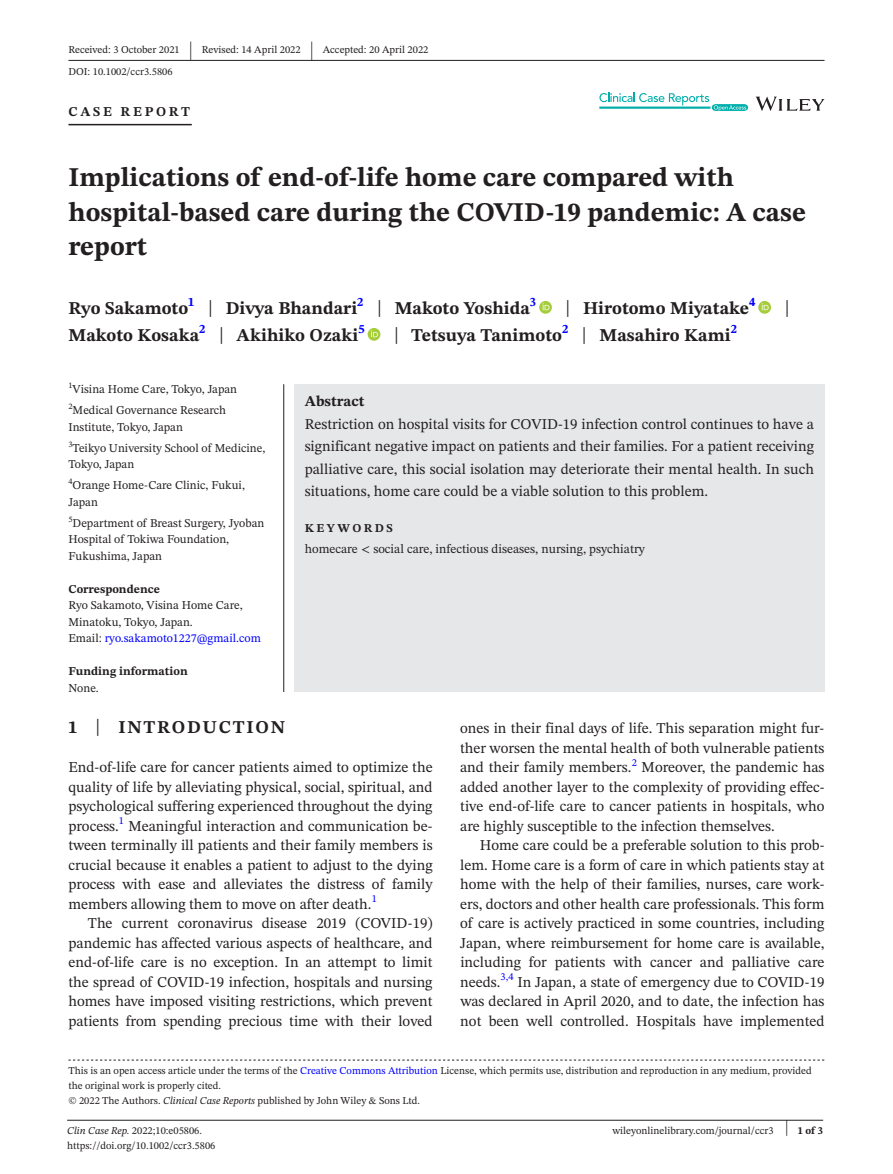
<style>
.page{position:relative;width:893px;height:1174px;background:#fff}
.page>*{position:absolute;margin:0;border:0;box-sizing:border-box;transform-origin:0 0}
.t1{font:700 27px/34.5px "STIX Two Text";color:#231f20}
.t2{font:25.65px "STIX Two Text";color:#231f20;scale:.49 1}
.t3{font:23.4px "STIX Two Text";color:#231f20;scale:.77 1}
.t4{font:700 18px "STIX Two Text";color:#231f20}
.t5{font:700 18px "STIX Two Text";letter-spacing:.1em;color:#231f20}
.t6{font:15px/19.5px "STIX Two Text";color:#231f20;text-align:justify}
.t7{font:700 15px "STIX Two Text";color:#231f20}
.t8{font:700 13.5px "STIX Two Text";letter-spacing:.2em;color:#231f20}
.t9{font:12.75px "STIX Two Text";color:#231f20}
.t10{font:12px/21px "STIX Two Text";color:#231f20}
.t11{font:700 12px "STIX Two Text";color:#231f20}
.t12{font:700 12px "STIX Two Text";letter-spacing:.2em;color:#231f20}
.t13{font:10.5px/15px "STIX Two Text";color:#231f20}
.t14{font:10.5px "STIX Two Text";color:#00f}
.t15{font:700 10.5px "STIX Two Text";color:#231f20}
.s1{font-weight:400;font-size:23.4px}
.s2{color:#00f}
.s3{font-weight:400;font-size:23.7px}
.s4{font-style:italic}
.s5{font-weight:400;font-size:22.2px}
</style>
<div class="page">
<hr style="left:67px;top:1119px;width:756px;height:1px;background:#231f20">
<svg style="left:756px;top:97px;width:68px;height:14px"></svg>
<svg style="left:599px;top:93px;width:149px;height:18px"></svg>
<hr style="left:68px;top:60px;width:756px;height:1px;background:#231f20">
<hr style="left:68px;top:124px;width:124px;height:1px;background:#231f20">
<svg style="left:539px;top:301px;width:13px;height:13px"></svg>
<svg style="left:543px;top:303px;width:6px;height:7px"></svg>
<svg style="left:758px;top:301px;width:13px;height:13px"></svg>
<svg style="left:762px;top:303px;width:7px;height:7px"></svg>
<svg style="left:368px;top:328px;width:12px;height:13px"></svg>
<svg style="left:371px;top:330px;width:7px;height:7px"></svg>
<svg style="left:68px;top:1059px;width:756px;height:1px"></svg>
<hr style="left:283px;top:384px;width:1px;height:308px;background:#231f20">
<div style="left:294px;top:384px;width:530px;height:180px;background:#e6e7e9"></div>
<div style="left:294px;top:563px;width:530px;height:129px;background:#e6e7e9"></div>
<p class="t13" style="left:68px;top:42px;width:113px">Received: 3 October 2021</p>
<h2 class="t2" style="left:189px;top:32px;width:8px">|</h2>
<p class="t13" style="left:202px;top:42px;width:100px">Revised: 14 April 2022</p>
<h2 class="t2" style="left:310px;top:32px;width:8px">|</h2>
<p class="t13" style="left:323px;top:42px;width:107px">Accepted: 20 April 2022</p>
<p class="t13" style="left:68px;top:64px;width:106px">DOI: 10.1002/ccr3.5806</p>
<p class="t8" style="left:68px;top:101px;width:123px">CASE REPORT</p>
<h1 class="t1" style="left:68px;top:161px;width:739px">Implications of end-of-life home care compared with hospital-based care during the COVID-19 pandemic: A case report</h1>
<p class="t4" style="left:68px;top:295px;width:469px">Ryo Sakamoto<sup>1</sup> <span class="s1">|</span> Divya Bhandari<sup>2</sup> <span class="s1">|</span> Makoto Yoshida<sup>3</sup></p>
<p class="t4" style="left:566px;top:295px;width:191px"><span class="s1">|</span> Hirotomo Miyatake<sup>4</sup></p>
<h3 class="t3" style="left:785px;top:291px;width:8px">|</h3>
<p class="t4" style="left:68px;top:322px;width:298px">Makoto Kosaka<sup>2</sup> <span class="s1">|</span> Akihiko Ozaki<sup>5</sup></p>
<p class="t4" style="left:394px;top:322px;width:344px"><span class="s1">|</span> Tetsuya Tanimoto<sup>2</sup> <span class="s1">|</span> Masahiro Kami<sup>2</sup></p>
<p class="t10" style="left:68px;top:379px;width:170px"><sup>1</sup>Visina Home Care, Tokyo, Japan<br><sup>2</sup>Medical Governance Research</p>
<p class="t10" style="left:68px;top:416px;width:198px">Institute, Tokyo, Japan<br><sup>3</sup>Teikyo University School of Medicine,</p>
<p class="t10" style="left:68px;top:454px;width:178px">Tokyo, Japan<br><sup>4</sup>Orange Home-Care Clinic, Fukui,</p>
<p class="t10" style="left:68px;top:491px;width:197px">Japan<br><sup>5</sup>Department of Breast Surgery, Jyoban</p>
<p class="t10" style="left:68px;top:531px;width:162px;line-height:16.5px">Hospital of Tokiwa Foundation,<br>Fukushima, Japan</p>
<p class="t11" style="left:68px;top:580px;width:93px">Correspondence</p>
<p class="t10" style="left:68px;top:597px;width:194px;line-height:16.5px">Ryo Sakamoto, Visina Home Care,<br>Minatoku, Tokyo, Japan.<br>Email: <span class="s2">ryo.sakamoto1227@gmail.com</span></p>
<p class="t11" style="left:68px;top:663px;width:121px">Funding information</p>
<p class="t10" style="left:68px;top:677px;width:32px">None.</p>
<p class="t7" style="left:305px;top:390px;width:61px">Abstract</p>
<p class="t6" style="left:305px;top:412px;width:511px;line-height:22.5px">Restriction on hospital visits for COVID-19 infection control continues to have a significant negative impact on patients and their families. For a patient receiving palliative care, this social isolation may deteriorate their mental health. In such situations, home care could be a viable solution to this problem.</p>
<p class="t12" style="left:305px;top:519px;width:90px">KEYWORDS</p>
<p class="t9" style="left:305px;top:540px;width:342px">homecare &lt; social care, infectious diseases, nursing, psychiatry</p>
<p class="t5" style="left:68px;top:714px;width:218px">1 <span class="s3">|</span> INTRODUCTION</p>
<p class="t6" style="left:68px;top:757px;width:366px">End-of-life care for cancer patients aimed to optimize the quality of life by alleviating physical, social, spiritual, and psychological suffering experienced throughout the dying process.</p>
<p class="t14" style="left:119px;top:813px;width:7px">1</p>
<p class="t6" style="left:68px;top:816px;width:366px;text-indent:60px">Meaningful interaction and communication be&shy;tween terminally ill patients and their family members is crucial because it enables a patient to adjust to the dying process with ease and alleviates the distress of family members allowing them to move on after death.</p>
<p class="t14" style="left:372px;top:891px;width:7px">1</p>
<p class="t6" style="left:68px;top:913px;width:366px;text-indent:20px">The current coronavirus disease 2019 (COVID-19) pandemic has affected various aspects of healthcare, and end-of-life care is no exception. In an attempt to limit the spread of COVID-19 infection, hospitals and nursing homes have imposed visiting restrictions, which prevent patients from spending precious time with their loved</p>
<p class="t6" style="left:460px;top:718px;width:366px">ones in their final days of life. This separation might fur&shy;ther worsen the mental health of both vulnerable patients and their family members.</p>
<p class="t14" style="left:632px;top:754px;width:7px">2</p>
<p class="t6" style="left:460px;top:757px;width:366px;text-indent:181px">Moreover, the pandemic has added another layer to the complexity of providing effec&shy;tive end-of-life care to cancer patients in hospitals, who are highly susceptible to the infection themselves.</p>
<p class="t6" style="left:460px;top:835px;width:366px;text-indent:20px">Home care could be a preferable solution to this prob&shy;lem. Home care is a form of care in which patients stay at home with the help of their families, nurses, care work&shy;ers, doctors and other health care professionals. This form of care is actively practiced in some countries, including Japan, where reimbursement for home care is available, including for patients with cancer and palliative care needs.</p>
<p class="t14" style="left:501px;top:969px;width:15px">3,4</p>
<p class="t6" style="left:460px;top:972px;width:366px;text-indent:57px">In Japan, a state of emergency due to COVID-19 was declared in April 2020, and to date, the infection has not been well controlled. Hospitals have implemented</p>
<p class="t13" style="left:68px;top:1063px;width:745px">This is an open access article under the terms of the <span class="s2">Creative Commons Attribution</span> License, which permits use, distribution and reproduction in any medium, provided the original work is properly cited.<br>© 2022 The Authors. <span class="s4">Clinical Case Reports</span> published by John Wiley &amp; Sons Ltd.</p>
<p class="t13" style="left:67px;top:1123px;width:136px"><span class="s4">Clin Case Rep.</span> 2022;10:e05806.</p>
<p class="t15" style="left:785px;top:1123px;width:39px"><span class="s5">|</span> 1 of 3</p>
<p class="t13" style="left:67px;top:1138px;width:150px">https://doi.org/10.1002/ccr3.5806</p>
<p class="t13" style="left:612px;top:1123px;width:163px">wileyonlinelibrary.com/journal/ccr3</p>
</div>
